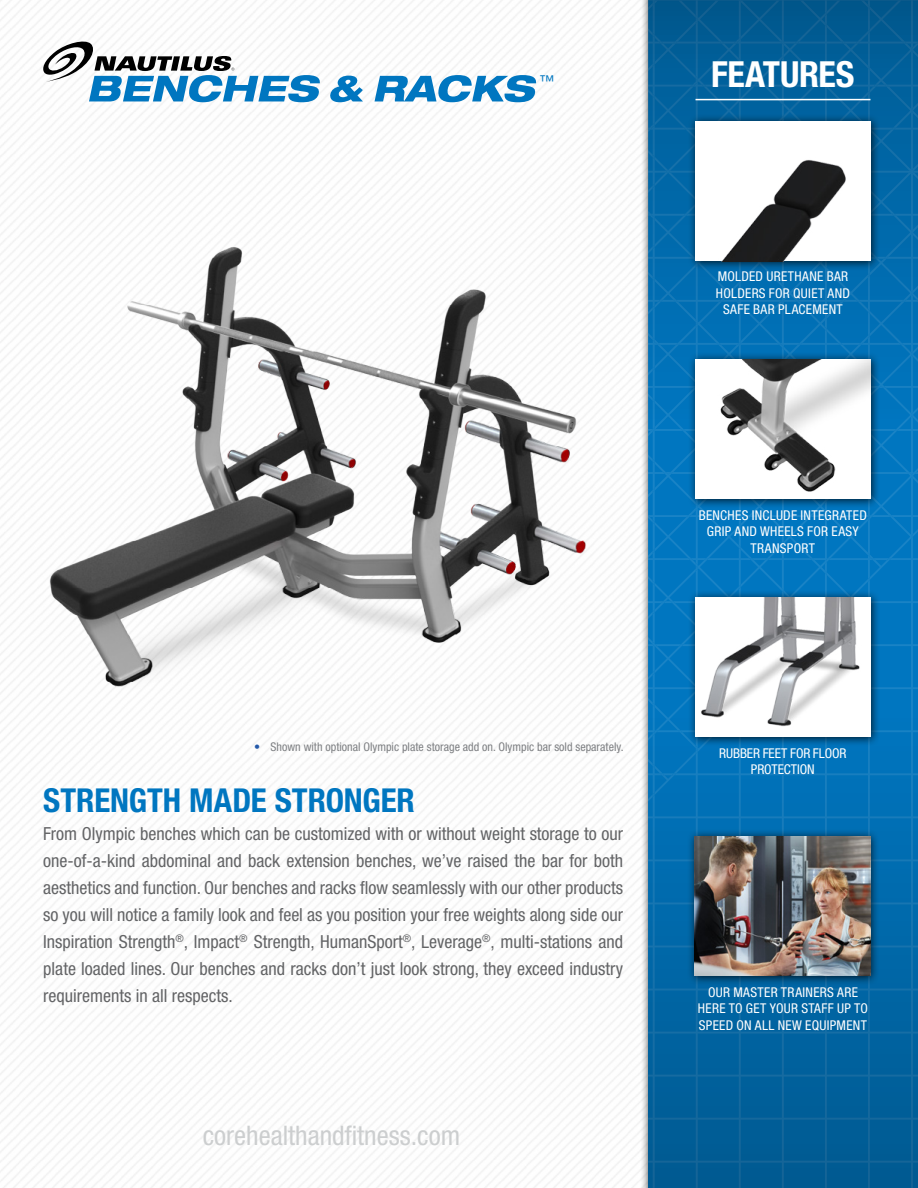
<style>
.page{position:relative;width:918px;height:1188px;background:#fff}
.page>*{position:absolute;margin:0;border:0;box-sizing:border-box;transform-origin:0 0}
.t1{font:700 condensed 36px "Helvetica Neue LT Std";letter-spacing:-.01em;color:#fff}
.t2{font:700 condensed 33px "Helvetica Neue LT Std";letter-spacing:-.005em;color:#0076c0}
.t3{font:condensed 27px "Helvetica Neue LT Std";color:#cccecf}
.t4{font:condensed 18px/27px "Helvetica Neue LT Std";color:#636466;text-align:justify}
.t5{font:condensed 15px "Helvetica Neue LT Std";color:#0076c0}
.t6{font:condensed 13.5px/16.5px "Helvetica Neue LT Std";letter-spacing:.02em;color:#fff;text-align:center}
.t7{font:condensed 13.5px/16.5px "Helvetica Neue LT Std";letter-spacing:-.005em;color:#fff;text-align:center}
.t8{font:condensed 12px "Helvetica Neue LT Std";color:#7e8083}
.s1{font-size:12.15px;color:#2459a9}
</style>
<div class="page">
<div style="left:641px;top:0;width:277px;height:1188px;background:#000;opacity:.75"></div>
<svg style="left:648px;top:0;width:270px;height:1188px;background:#036aaa"></svg>
<img style="left:749px;top:550px;width:82px;height:40px">
<div style="left:688px;top:352px;width:192px;height:157px;background:#000;opacity:.75"></div>
<img style="left:695px;top:359px;width:176px;height:140px">
<div style="left:688px;top:590px;width:192px;height:157px;background:#000;opacity:.75"></div>
<img style="left:695px;top:598px;width:176px;height:139px">
<hr style="left:696px;top:99px;width:174px;height:1px;background:#fff">
<div style="left:688px;top:114px;width:192px;height:157px;background:#000;opacity:.75"></div>
<img style="left:695px;top:122px;width:176px;height:139px">
<div style="left:687px;top:829px;width:193px;height:156px;background:#000;opacity:.75"></div>
<img style="left:695px;top:836px;width:175px;height:140px">
<img style="left:33px;top:212px;width:579px;height:516px">
<svg style="left:41px;top:38px;width:280px;height:64px"></svg>
<svg style="left:329px;top:76px;width:34px;height:26px"></svg>
<svg style="left:375px;top:75px;width:162px;height:27px"></svg>
<p class="t5" style="left:540px;top:72px;width:16px">™</p>
<h1 class="t1" style="left:711px;top:53px;width:145px">FEATURES</h1>
<p class="t6" style="left:716px;top:268px;width:136px">MOLDED URETHANE BAR<br>HOLDERS FOR QUIET AND<br>SAFE BAR PLACEMENT</p>
<p class="t6" style="left:699px;top:506px;width:170px">BENCHES INCLUDE INTEGRATED<br>GRIP AND WHEELS FOR EASY<br>TRANSPORT</p>
<p class="t8" style="left:254px;top:739px;width:371px"><span class="s1">•</span> Shown with optional Olympic plate storage add on. Olympic bar sold separately.</p>
<h2 class="t2" style="left:43px;top:780px;width:373px">STRENGTH MADE STRONGER</h2>
<p class="t4" style="left:43px;top:820px;width:582px">From Olympic benches which can be customized with or without weight storage to our one-of-a-kind abdominal and back extension benches, we’ve raised the bar for both aesthetics and function. Our benches and racks flow seamlessly with our other products so you will notice a family look and feel as you position your free weights along side our Inspiration Strength<sup>®</sup>, Impact<sup>®</sup> Strength, HumanSport<sup>®</sup>, Leverage<sup>®</sup>, multi-stations and plate loaded lines. Our benches and racks don’t just look strong, they exceed industry requirements in all respects.</p>
<h3 class="t3" style="left:203px;top:1120px;width:259px">corehealthandfitness.com</h3>
<p class="t7" style="left:719px;top:745px;width:129px">RUBBER FEET FOR FLOOR<br>PROTECTION</p>
<p class="t6" style="left:698px;top:984px;width:172px">OUR MASTER TRAINERS ARE<br>HERE TO GET YOUR STAFF UP TO<br>SPEED ON ALL NEW EQUIPMENT</p>
</div>
